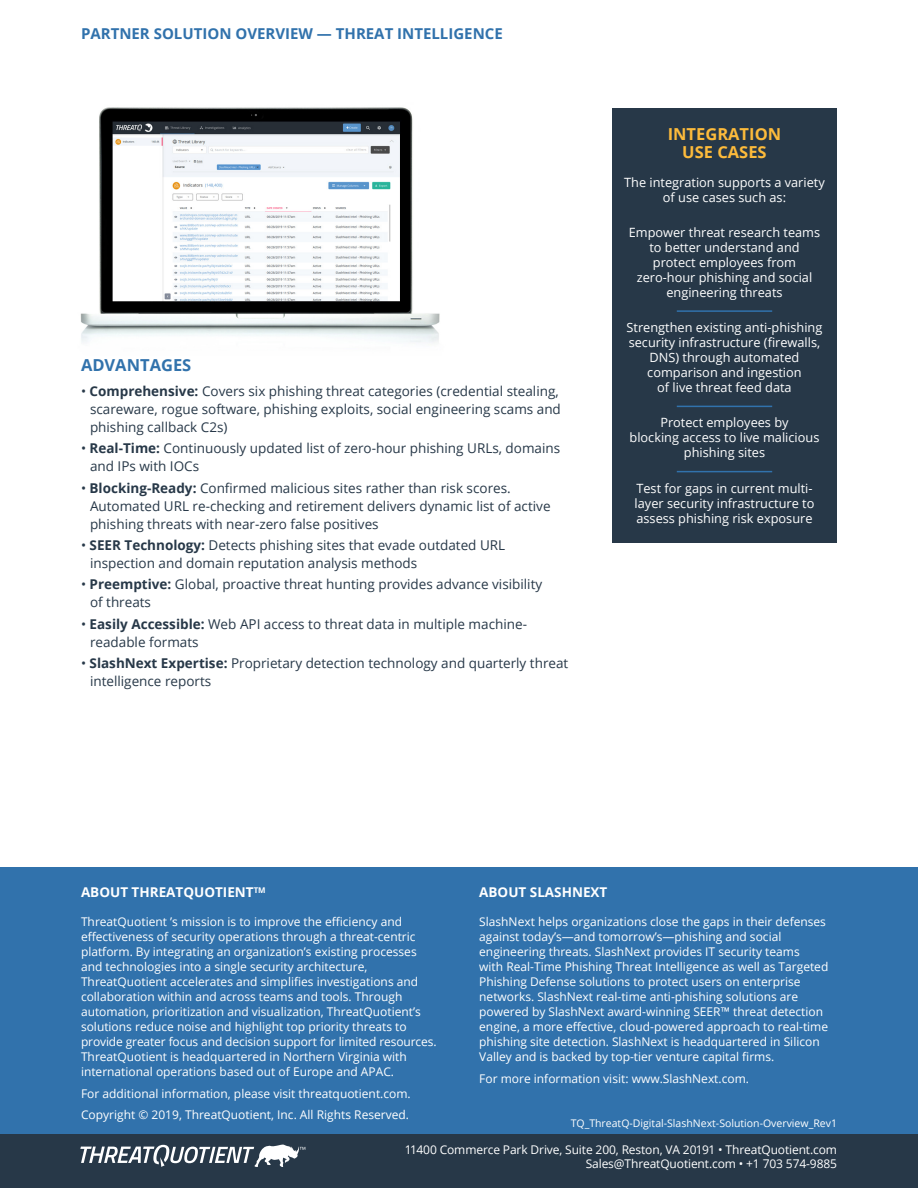
<style>
.page{position:relative;width:918px;height:1188px;background:#fff}
.page>*{position:absolute;margin:0;border:0;box-sizing:border-box;transform-origin:0 0}
.t1{font:700 16.5px/18px "Open Sans";color:#fdbb3b;text-align:center}
.subheads{font:700 16.5px "Open Sans";color:#3172ac}
.t2{font:700 15px "Open Sans";color:#3172ac}
.main_text_bullets{font:13.5px/18px "Open Sans";color:#273848}
.t3{font:700 13.5px "Open Sans";color:#fff}
.t4{font:12.75px/15px "Open Sans";color:#fff;text-align:center}
.t5{font:12px/15px "Open Sans";color:#fff}
.t6{font:10.5px "Open Sans";color:#fff}
.s1{font-weight:700}
</style>
<div class="page">
<div style="left:0;top:868px;width:918px;height:320px;background:#3172ac"></div>
<div style="left:0;top:1134px;width:918px;height:54px;background:#273848"></div>
<svg style="left:80px;top:1145px;width:225px;height:22px"></svg>
<img style="left:80px;top:107px;width:360px;height:236px">
<div style="left:612px;top:108px;width:225px;height:434px;background:#273848"></div>
<hr style="left:677px;top:310px;width:95px;height:2px;background:#3172ac">
<hr style="left:677px;top:406px;width:95px;height:1px;background:#3172ac">
<hr style="left:677px;top:471px;width:95px;height:1px;background:#3172ac">
<p class="t2" style="left:81px;top:23px;width:423px">PARTNER SOLUTION OVERVIEW — THREAT INTELLIGENCE</p>
<p class="subheads" style="left:81px;top:354px;width:112px">ADVANTAGES</p>
<p class="main_text_bullets" style="left:90px;top:382px;width:472px;text-indent:-9px">• <span class="s1">Comprehensive:</span> Covers six phishing threat categories (credential stealing, scareware, rogue software, phishing exploits, social engineering scams and phishing callback C2s)</p>
<p class="main_text_bullets" style="left:90px;top:439px;width:472px;text-indent:-9px">• <span class="s1">Real-Time:</span> Continuously updated list of zero-hour phishing URLs, domains and IPs with IOCs</p>
<p class="main_text_bullets" style="left:90px;top:478px;width:462px;text-indent:-9px">• <span class="s1">Blocking-Ready:</span> Confirmed malicious sites rather than risk scores.<br>Automated URL re-checking and retirement delivers dynamic list of active phishing threats with near-zero false positives</p>
<p class="main_text_bullets" style="left:90px;top:536px;width:417px;text-indent:-9px">• <span class="s1">SEER Technology:</span> Detects phishing sites that evade outdated URL inspection and domain reputation analysis methods</p>
<p class="main_text_bullets" style="left:90px;top:575px;width:454px;text-indent:-9px">• <span class="s1">Preemptive:</span> Global, proactive threat hunting provides advance visibility of threats</p>
<p class="main_text_bullets" style="left:90px;top:615px;width:439px;text-indent:-9px">• <span class="s1">Easily Accessible:</span> Web API access to threat data in multiple machine&shy;readable formats</p>
<p class="main_text_bullets" style="left:90px;top:654px;width:480px;text-indent:-9px">• <span class="s1">SlashNext Expertise:</span> Proprietary detection technology and quarterly threat intelligence reports</p>
<p class="t1" style="left:668px;top:125px;width:115px">INTEGRATION<br>USE CASES</p>
<p class="t4" style="left:624px;top:174px;width:202px">The integration supports a variety of use cases such as:</p>
<p class="t4" style="left:629px;top:224px;width:193px">Empower threat research teams to better understand and protect employees from zero-hour phishing and social engineering threats</p>
<p class="t4" style="left:627px;top:320px;width:197px">Strengthen existing anti-phishing security infrastructure (firewalls,<br>DNS) through automated comparison and ingestion<br>of live threat feed data</p>
<p class="t4" style="left:630px;top:415px;width:191px">Protect employees by<br>blocking access to live malicious phishing sites</p>
<p class="t4" style="left:635px;top:480px;width:181px;text-align:left">Test for gaps in current multi&shy;layer security infrastructure to assess phishing risk exposure</p>
<p class="t3" style="left:81px;top:883px;width:186px">ABOUT THREATQUOTIENT<sup>TM</sup></p>
<p class="t5" style="left:81px;top:914px;width:357px">ThreatQuotient ’s mission is to improve the efficiency and effectiveness of security operations through a threat-centric platform. By integrating an organization’s existing processes and technologies into a single security architecture, ThreatQuotient accelerates and simplifies investigations and collaboration within and across teams and tools. Through automation, prioritization and visualization, ThreatQuotient’s solutions reduce noise and highlight top priority threats to provide greater focus and decision support for limited resources.<br>ThreatQuotient is headquartered in Northern Virginia with international operations based out of Europe and APAC.</p>
<p class="t5" style="left:81px;top:1085px;width:331px">For additional information, please visit threatquotient.com.</p>
<p class="t5" style="left:81px;top:1107px;width:330px">Copyright © 2019, ThreatQuotient, Inc. All Rights Reserved.</p>
<p class="t3" style="left:479px;top:883px;width:130px">ABOUT SLASHNEXT</p>
<p class="t5" style="left:479px;top:914px;width:351px">SlashNext helps organizations close the gaps in their defenses against today’s—and tomorrow’s—phishing and social engineering threats. SlashNext provides IT security teams<br>with Real-Time Phishing Threat Intelligence as well as Targeted Phishing Defense solutions to protect users on enterprise networks. SlashNext real-time anti-phishing solutions are powered by SlashNext award-winning SEER™ threat detection engine, a more effective, cloud-powered approach to real-time phishing site detection. SlashNext is headquartered in Silicon Valley and is backed by top-tier venture capital firms.</p>
<p class="t5" style="left:479px;top:1070px;width:271px">For more information visit: www.SlashNext.com.</p>
<p class="t6" style="left:571px;top:1116px;width:268px">TQ_ThreatQ-Digital-SlashNext-Solution-Overview_Rev1</p>
<p class="t5" style="left:405px;top:1143px;width:434px;line-height:13.5px;text-align:right">11400 Commerce Park Drive, Suite 200, Reston, VA 20191 • ThreatQuotient.com<br>Sales@ThreatQuotient.com • +1 703 574-9885</p>
</div>
